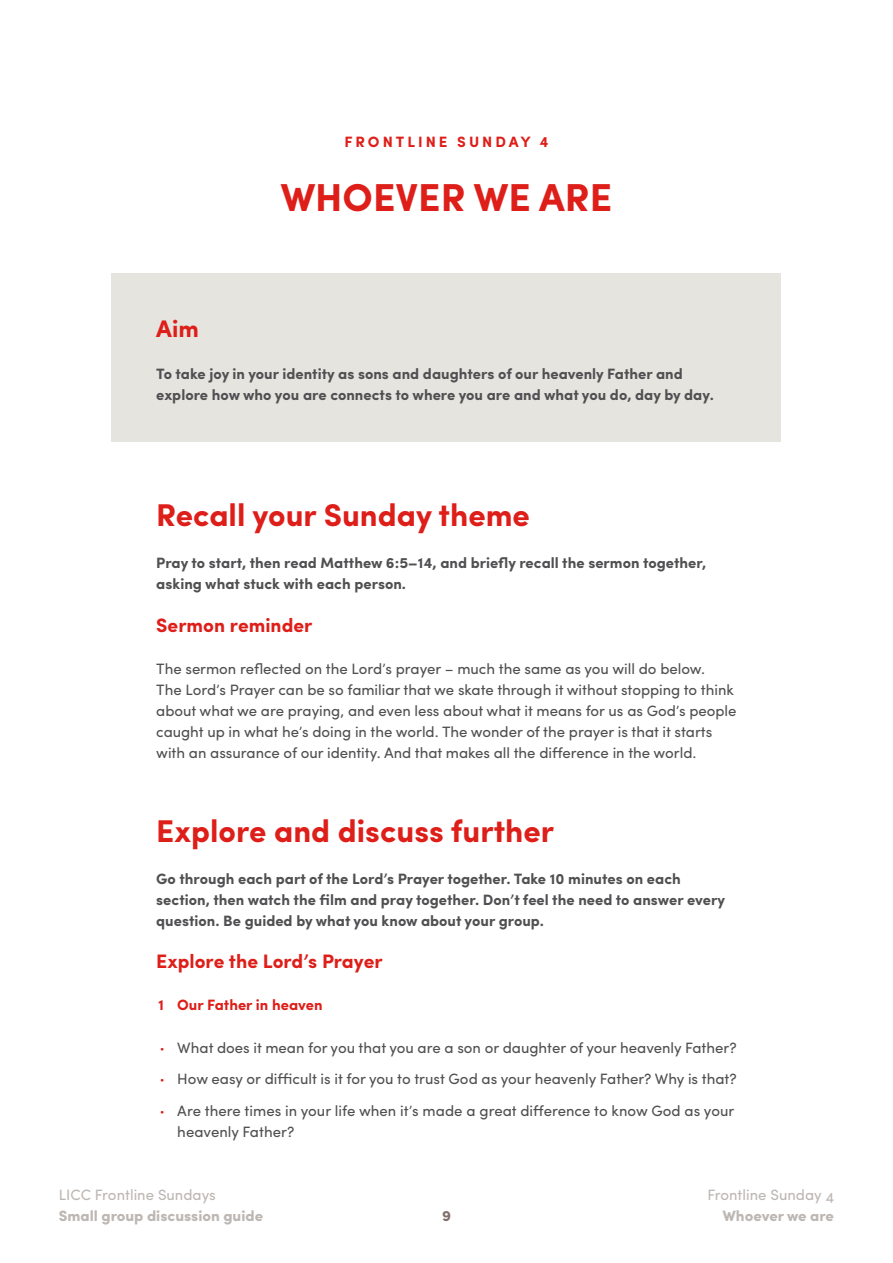
<style>
.page{position:relative;width:893px;height:1263px;background:#fff}
.page>*{position:absolute;margin:0;border:0;box-sizing:border-box;transform-origin:0 0}
.h2_service_title{font:700 39px "Sofia Pro";color:#de1e19}
.t1{font:700 31.5px "Sofia Pro";color:#de1e19}
.t2{font:700 24px "Sofia Pro";color:#de1e19}
.t3{font:700 19.5px "Sofia Pro";color:#de1e19}
.body{font:15px/21px "Sofia Pro";letter-spacing:-.005em;color:#505052}
.body_intro{font:700 15px/21px "Sofia Pro";color:#505052}
.t4{font:900 15px "Sofia Pro";color:#bdb7b3}
.t5{font:15px "Sofia Pro";color:#bdb7b3}
.h6_service{font:700 15px "Sofia Pro";color:#de1e19}
.h6_service-2{font:700 15px "Sofia Pro";letter-spacing:.2em;color:#de1e19}
.t6{font:900 15px "Sofia Pro";color:#7e706b}
.s1{font-weight:900;color:#de1e19}
</style>
<div class="page">
<div style="left:112px;top:274px;width:669px;height:168px;background:#e6e4df"></div>
<p class="h6_service-2" style="left:344px;top:131px;width:206px">FRONTLINE SUNDAY 4</p>
<p class="h2_service_title" style="left:281px;top:167px;width:333px">WHOEVER WE ARE</p>
<p class="t2" style="left:156px;top:310px;width:44px">Aim</p>
<p class="body_intro" style="left:156px;top:362px;width:559px">To take joy in your identity as sons and daughters of our heavenly Father and explore how who you are connects to where you are and what you do, day by day.</p>
<p class="t1" style="left:156px;top:491px;width:375px">Recall your Sunday theme</p>
<p class="body_intro" style="left:156px;top:552px;width:551px">Pray to start, then read Matthew 6:5–14, and briefly recall the sermon together, asking what stuck with each person.</p>
<p class="t3" style="left:156px;top:610px;width:158px">Sermon reminder</p>
<p class="body" style="left:156px;top:657px;width:582px">The sermon reflected on the Lord’s prayer – much the same as you will do below.<br>The Lord’s Prayer can be so familiar that we skate through it without stopping to think about what we are praying, and even less about what it means for us as God’s people caught up in what he’s doing in the world. The wonder of the prayer is that it starts with an assurance of our identity. And that makes all the difference in the world.</p>
<p class="t1" style="left:156px;top:807px;width:399px">Explore and discuss further</p>
<p class="body_intro" style="left:156px;top:867px;width:570px">Go through each part of the Lord’s Prayer together. Take 10 minutes on each section, then watch the film and pray together. Don’t feel the need to answer every question. Be guided by what you know about your group.</p>
<p class="t3" style="left:156px;top:946px;width:228px">Explore the Lord’s Prayer</p>
<p class="h6_service" style="left:157px;top:994px;width:167px">1 Our Father in heaven</p>
<p class="body" style="left:160px;top:1036px;width:578px"><span class="s1">·</span> What does it mean for you that you are a son or daughter of your heavenly Father?</p>
<p class="body" style="left:160px;top:1067px;width:578px"><span class="s1">·</span> How easy or difficult is it for you to trust God as your heavenly Father? Why is that?</p>
<p class="body" style="left:177px;top:1099px;width:559px;text-indent:-17px"><span class="s1">·</span> Are there times in your life when it’s made a great difference to know God as your heavenly Father?</p>
<p class="t5" style="left:59px;top:1183px;width:159px">LICC Frontline Sundays</p>
<p class="t4" style="left:59px;top:1204px;width:206px">Small group discussion guide</p>
<p class="t6" style="left:442px;top:1204px;width:10px">9</p>
<p class="t5" style="left:707px;top:1183px;width:128px">Frontline Sunday 4</p>
<p class="t4" style="left:722px;top:1204px;width:113px">Whoever we are</p>
</div>
